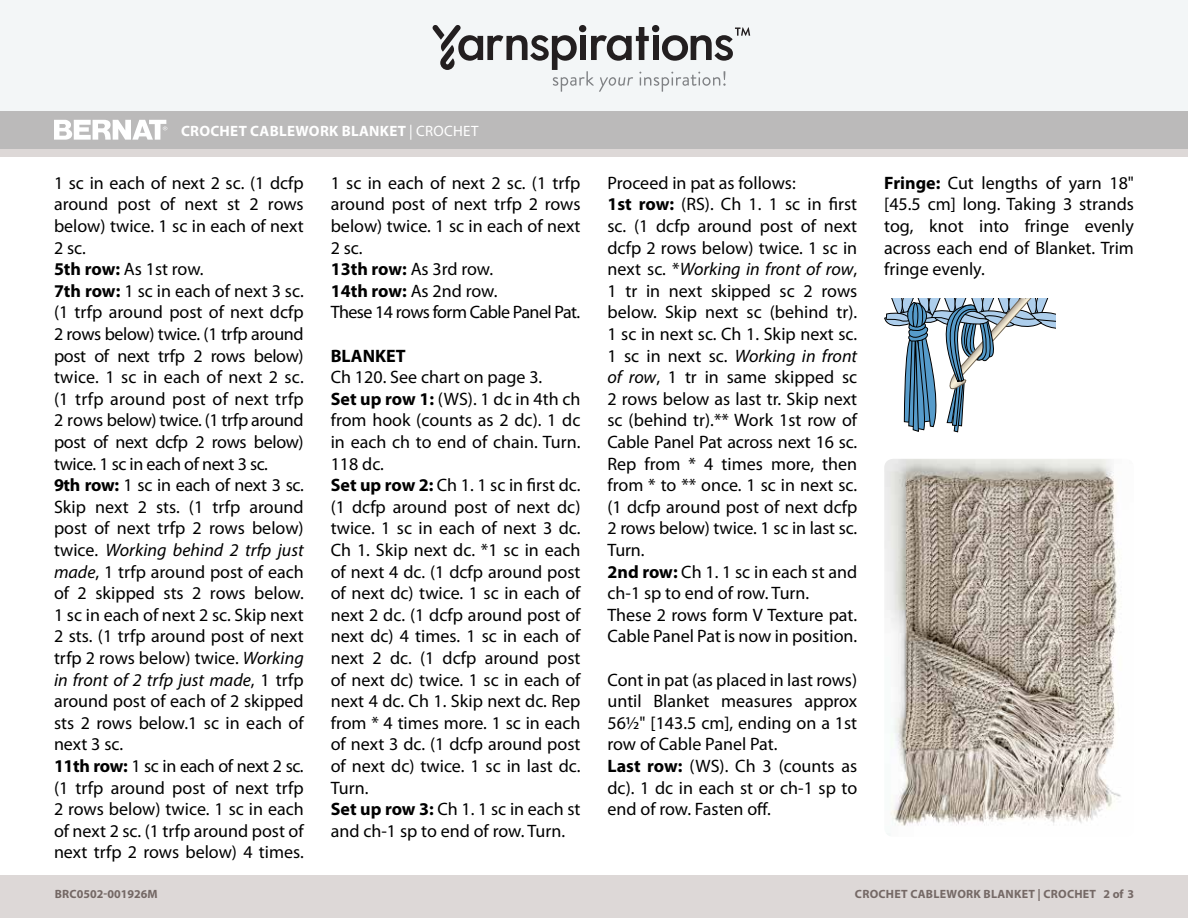
<style>
.page{position:relative;width:1188px;height:918px;background:#fff}
.page>*{position:absolute;margin:0;border:0;box-sizing:border-box;transform-origin:0 0}
.t1{font:18px/21.6px "Myriad Pro";color:#000}
.Pattern_Title{font:700 15px "Myriad Pro";letter-spacing:.02em;color:#fff}
.t2{font:700 12px "Myriad Pro";letter-spacing:.02em;color:#756966}
.t3{font:700 12px "Myriad Pro";letter-spacing:.02em;color:#746865}
.t4{font:700 12px "Myriad Pro";color:#746865}
.t5{font:12px "Myriad Pro";color:#746865}
.s1{font-weight:400}
.s2{font-weight:700}
.s3{font-style:italic}
</style>
<div class="page">
<div style="left:0;top:0;width:1188px;height:112px;background:#f3f6f7"></div>
<svg style="left:433px;top:25px;width:318px;height:67px"></svg>
<div style="left:0;top:874px;width:1188px;height:44px;background:#ddd8d7"></div>
<div style="left:0;top:149px;width:1188px;height:8px;background:#ddd8d7"></div>
<div style="left:0;top:112px;width:1188px;height:37px;background:#bbbaba"></div>
<svg style="left:48px;top:111px;width:127px;height:29px"></svg>
<svg style="left:884px;top:298px;width:171px;height:135px"></svg>
<img style="left:884px;top:459px;width:237px;height:377px">
<p class="Pattern_Title" style="left:181px;top:121px;width:299px">CROCHET CABLEWORK BLANKET <span class="s1">| CROCHET</span></p>
<p class="Pattern_Title" style="left:181px;top:121px;width:204px">SH WER FLOW RS <span class="s1">| CROCHET</span></p>
<p class="t1" style="left:54px;top:172px;width:251px">1 sc in each of next 2 sc. (1 dcfp around post of next st 2 rows below) twice. 1 sc in each of next<br>2 sc.<br><span class="s2">5th row:</span> As 1st row.<br><span class="s2">7th row:</span> 1 sc in each of next 3 sc. (1 trfp around post of next dcfp<br>2 rows below) twice. (1 trfp around post of next trfp 2 rows below) twice. 1 sc in each of next 2 sc. (1 trfp around post of next trfp<br>2 rows below) twice. (1 trfp around post of next dcfp 2 rows below) twice. 1 sc in each of next 3 sc.<br><span class="s2">9th row:</span> 1 sc in each of next 3 sc.<br>Skip next 2 sts. (1 trfp around post of next trfp 2 rows below) twice. <span class="s3">Working behind 2 trfp just made</span>, 1 trfp around post of each of 2 skipped sts 2 rows below.<br>1 sc in each of next 2 sc. Skip next<br>2 sts. (1 trfp around post of next trfp 2 rows below) twice. <span class="s3">Working in front of 2 trfp just made</span>, 1 trfp around post of each of 2 skipped sts 2 rows below.1 sc in each of next 3 sc.<br><span class="s2">11th row:</span> 1 sc in each of next 2 sc. (1 trfp around post of next trfp<br>2 rows below) twice. 1 sc in each of next 2 sc. (1 trfp around post of next trfp 2 rows below) 4 times.</p>
<p class="t1" style="left:331px;top:172px;width:251px">1 sc in each of next 2 sc. (1 trfp around post of next trfp 2 rows below) twice. 1 sc in each of next<br>2 sc.<br><span class="s2">13th row:</span> As 3rd row.<br><span class="s2">14th row:</span> As 2nd row.<br>These 14 rows form Cable Panel Pat.</p>
<p class="t1" style="left:331px;top:344px;width:251px"><span class="s2">BLANKET<br></span>Ch 120. See chart on page 3.<br><span class="s2">Set up row 1:</span> (WS). 1 dc in 4th ch from hook (counts as 2 dc). 1 dc in each ch to end of chain. Turn.<br>118 dc.<br><span class="s2">Set up row 2:</span> Ch 1. 1 sc in first dc. (1 dcfp around post of next dc) twice. 1 sc in each of next 3 dc.<br>Ch 1. Skip next dc. *1 sc in each of next 4 dc. (1 dcfp around post of next dc) twice. 1 sc in each of next 2 dc. (1 dcfp around post of next dc) 4 times. 1 sc in each of next 2 dc. (1 dcfp around post of next dc) twice. 1 sc in each of next 4 dc. Ch 1. Skip next dc. Rep from * 4 times more. 1 sc in each of next 3 dc. (1 dcfp around post of next dc) twice. 1 sc in last dc.<br>Turn.<br><span class="s2">Set up row 3:</span> Ch 1. 1 sc in each st and ch-1 sp to end of row. Turn.</p>
<p class="t4" style="left:55px;top:886px;width:105px">BRC0502-001926M</p>
<p class="t1" style="left:608px;top:172px;width:251px">Proceed in pat as follows:<br><span class="s2">1st row:</span> (RS). Ch 1. 1 sc in first sc. (1 dcfp around post of next dcfp 2 rows below) twice. 1 sc in next sc. *<span class="s3">Working in front of row</span>,<br>1 tr in next skipped sc 2 rows below. Skip next sc (behind tr).<br>1 sc in next sc. Ch 1. Skip next sc.<br>1 sc in next sc. <span class="s3">Working in front of row</span>, 1 tr in same skipped sc<br>2 rows below as last tr. Skip next sc (behind tr).** Work 1st row of<br>Cable Panel Pat across next 16 sc.<br>Rep from * 4 times more, then from * to ** once. 1 sc in next sc. (1 dcfp around post of next dcfp<br>2 rows below) twice. 1 sc in last sc.<br>Turn.<br><span class="s2">2nd row:</span> Ch 1. 1 sc in each st and ch-1 sp to end of row. Turn.<br>These 2 rows form V Texture pat.<br>Cable Panel Pat is now in position.</p>
<p class="t1" style="left:608px;top:668px;width:251px">Cont in pat (as placed in last rows) until Blanket measures approx<br>56½" [143.5 cm], ending on a 1st row of Cable Panel Pat.<br><span class="s2">Last row:</span> (WS). Ch 3 (counts as dc). 1 dc in each st or ch-1 sp to end of row. Fasten off.</p>
<p class="t1" style="left:884px;top:172px;width:251px;text-align:justify"><span class="s2">Fringe:</span> Cut lengths of yarn 18" [45.5 cm] long. Taking 3 strands tog, knot into fringe evenly across each end of Blanket. Trim fringe evenly.</p>
<p class="t2" style="left:855px;top:886px;width:281px">CROCHET CABLEWORK BLANKET | CROCHET 2 of 3</p>
<p class="t3" style="left:846px;top:887px;width:267px">GRANNY STR WBERRY DISHCLOTH | <span class="s1">CROCHET 1</span></p>
<p class="t5" style="left:1128px;top:887px;width:8px">1</p>
</div>
